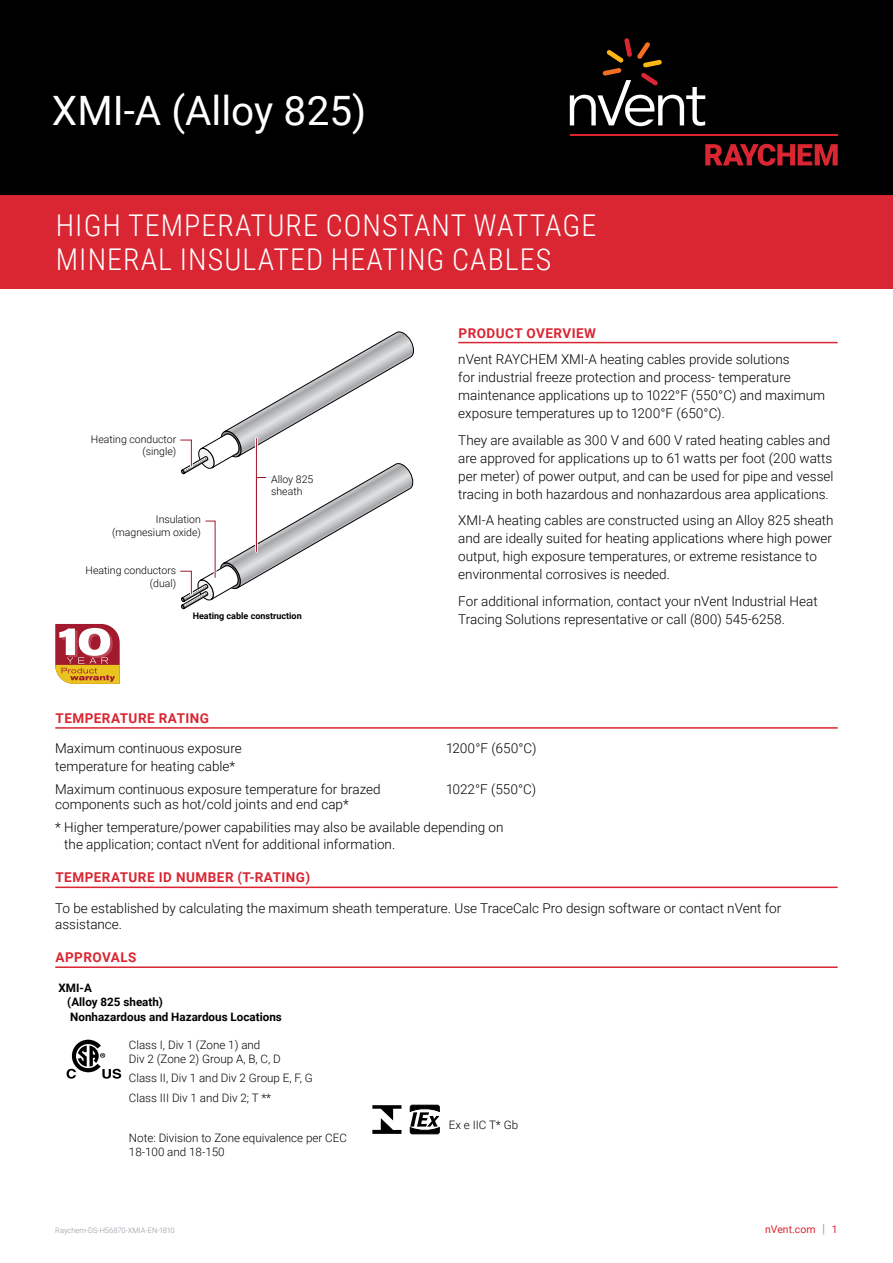
<style>
.page{position:relative;width:893px;height:1263px;background:#fff}
.page>*{position:absolute;margin:0;border:0;box-sizing:border-box;transform-origin:0 0}
.t1{font:40.5px "Roboto";color:#fff}
.t2{font:300 30px/33.8px "Roboto Condensed";letter-spacing:.035em;color:#fff}
.t3{font:300 13.5px/18px "Roboto";color:#000}
.t4{font:700 13.5px "Roboto";letter-spacing:.035em;color:#d92632}
.t5{font:300 11.7px/14px "Roboto";color:#000}
.t6{font:700 11.7px/14px "Roboto";color:#000}
.t7{font:300 10.5px/12.6px "Roboto";color:#000;text-align:right}
.t8{font:10.5px "Roboto";color:#d92632}
.t9{font:700 9px "Roboto";color:#000}
.t10{font:300 7.5px "Roboto";color:#90969e}
.s1{font-size:12.6px;color:#90969e}
</style>
<div class="page">
<div style="left:0;top:0;width:893px;height:196px;background:#000"></div>
<svg style="left:705px;top:144px;width:133px;height:22px"></svg>
<hr style="left:570px;top:134px;width:268px;height:2px;background:#d92632">
<svg style="left:570px;top:38px;width:135px;height:88px"></svg>
<div style="left:0;top:196px;width:893px;height:93px;background:#d92632"></div>
<hr style="left:458px;top:342px;width:380px;height:1px;background:#d92632">
<hr style="left:55px;top:727px;width:783px;height:2px;background:#d92632">
<hr style="left:55px;top:886px;width:783px;height:2px;background:#d92632">
<hr style="left:55px;top:966px;width:783px;height:2px;background:#d92632">
<svg style="left:55px;top:624px;width:65px;height:60px"></svg>
<svg style="left:180px;top:331px;width:234px;height:279px"></svg>
<svg style="left:67px;top:1040px;width:54px;height:39px"></svg>
<svg style="left:410px;top:1105px;width:29px;height:29px"></svg>
<svg style="left:372px;top:1105px;width:29px;height:29px"></svg>
<h1 class="t1" style="left:52px;top:82px;width:316px">XMI-A (Alloy 825)</h1>
<h2 class="t2" style="left:56px;top:208px;width:542px">HIGH TEMPERATURE CONSTANT WATTAGE<br>MINERAL INSULATED HEATING CABLES</h2>
<p class="t7" style="left:91px;top:432px;width:87px">Heating conductor (single)</p>
<p class="t7" style="left:112px;top:513px;width:90px">Insulation (magnesium oxide)</p>
<p class="t7" style="left:86px;top:564px;width:92px">Heating conductors (dual)</p>
<p class="t7" style="left:271px;top:472px;width:44px;text-align:left">Alloy 825 sheath</p>
<p class="t9" style="left:193px;top:609px;width:111px">Heating cable construction</p>
<p class="t4" style="left:459px;top:323px;width:139px">PRODUCT OVERVIEW</p>
<p class="t3" style="left:458px;top:350px;width:368px">nVent RAYCHEM XMI-A heating cables provide solutions<br>for industrial freeze protection and process- temperature maintenance applications up to 1022°F (550°C) and maximum exposure temperatures up to 1200°F (650°C).</p>
<p class="t3" style="left:458px;top:430px;width:377px">They are available as 300 V and 600 V rated heating cables and are approved for applications up to 61 watts per foot (200 watts per meter) of power output, and can be used for pipe and vessel tracing in both hazardous and nonhazardous area applications.</p>
<p class="t3" style="left:458px;top:511px;width:377px">XMI-A heating cables are constructed using an Alloy 825 sheath and are ideally suited for heating applications where high power output, high exposure temperatures, or extreme resistance to environmental corrosives is needed.</p>
<p class="t3" style="left:458px;top:591px;width:361px">For additional information, contact your nVent Industrial Heat<br>Tracing Solutions representative or call (800) 545‑6258.</p>
<p class="t4" style="left:56px;top:709px;width:155px">TEMPERATURE RATING</p>
<p class="t3" style="left:55px;top:739px;width:188px">Maximum continuous exposure temperature for heating cable*</p>
<p class="t3" style="left:446px;top:739px;width:92px">1200°F (650°C)</p>
<p class="t3" style="left:55px;top:780px;width:327px;line-height:15.8px">Maximum continuous exposure temperature for brazed components such as hot/cold joints and end cap*</p>
<p class="t3" style="left:446px;top:779px;width:91px">1022°F (550°C)</p>
<p class="t3" style="left:64px;top:817px;width:441px;line-height:17.2px;text-indent:-9px">* Higher temperature/power capabilities may also be available depending on the application; contact nVent for additional information.</p>
<p class="t4" style="left:55px;top:868px;width:256px">TEMPERATURE ID NUMBER (T-RATING)</p>
<p class="t3" style="left:55px;top:900px;width:728px;line-height:15.8px">To be established by calculating the maximum sheath temperature. Use TraceCalc Pro design software or contact nVent for assistance.</p>
<p class="t4" style="left:55px;top:948px;width:83px">APPROVALS</p>
<p class="t6" style="left:67px;top:980px;width:97px;text-indent:-9px">XMI-A<br>(Alloy 825 sheath)</p>
<p class="t6" style="left:70px;top:1009px;width:213px">Nonhazardous and Hazardous Locations</p>
<p class="t5" style="left:129px;top:1037px;width:153px">Class I, Div 1 (Zone 1) and<br>Div 2 (Zone 2) Group A, B, C, D</p>
<p class="t5" style="left:129px;top:1068px;width:185px;line-height:19.8px">Class II, Div 1 and Div 2 Group E, F, G<br>Class III Div 1 and Div 2; T **</p>
<p class="t5" style="left:129px;top:1130px;width:219px">Note: Division to Zone equivalence per CEC<br>18-100 and 18-150</p>
<p class="t5" style="left:449px;top:1118px;width:71px">Ex e IIC T* Gb</p>
<p class="t10" style="left:55px;top:1225px;width:121px">Raychem-DS-H56870-XMIA-EN-1810</p>
<p class="t8" style="left:765px;top:1222px;width:74px">nVent.com <span class="s1">|</span> 1</p>
</div>
